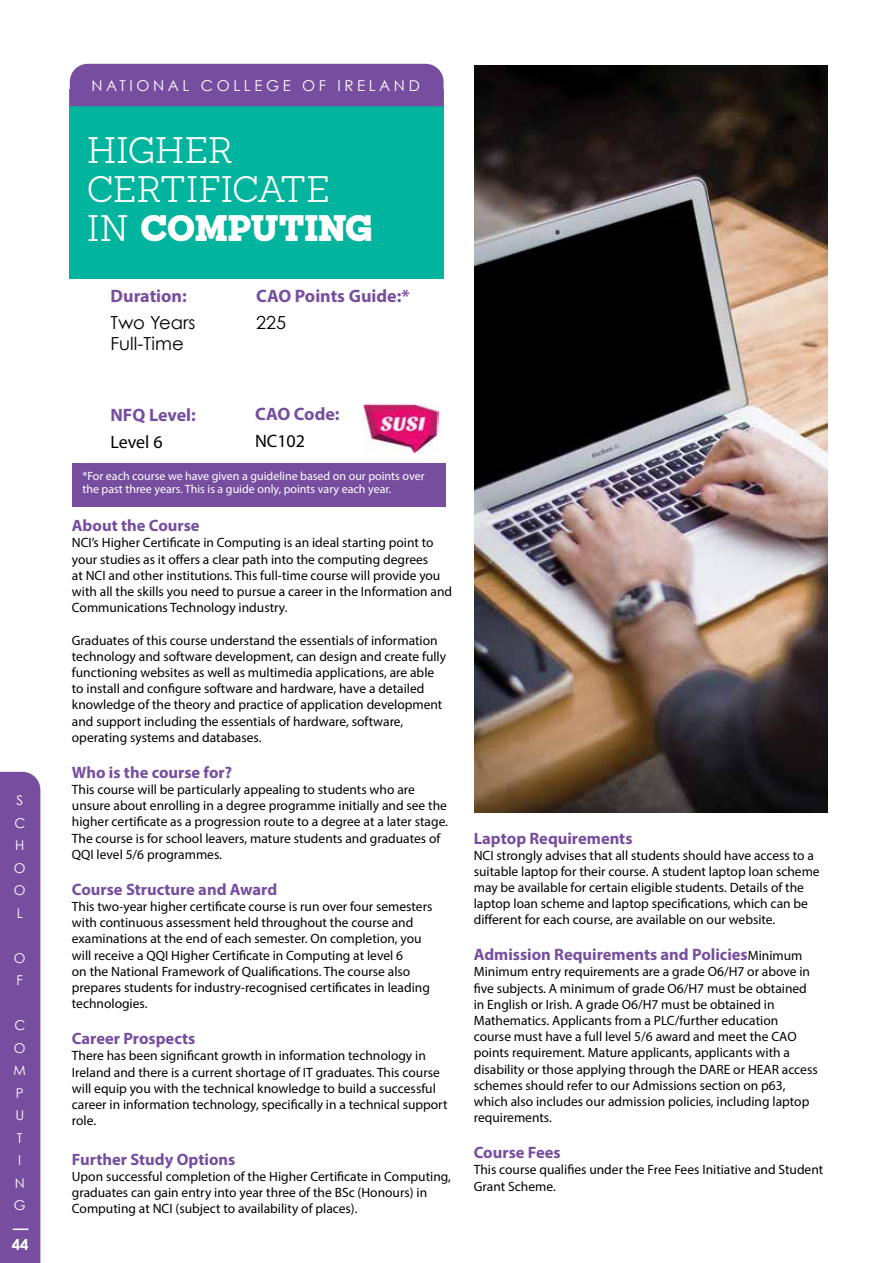
<style>
.page{position:relative;width:893px;height:1263px;background:#fff}
.page>*{position:absolute;margin:0;border:0;box-sizing:border-box;transform-origin:0 0}
.t1{font:300 36px/39px "Sanchez";letter-spacing:-.01em;color:#fff}
.t2{font:700 18px "Myriad Pro";color:#774e9f}
.t3{font:18px/21px "Century Gothic";color:#000}
.t4{font:18px "Myriad Pro";color:#000}
.t5{font:700 16.5px "Myriad Pro";color:#774e9f}
.t6{font:15px "Century Gothic";letter-spacing:.24em;color:#fff}
.t7{font:700 15px "Century Gothic";color:#fff}
.t8{font:13.5px/16.2px "Myriad Pro";color:#000}
.t9{font:13.5px/22.5px "Century Gothic";color:#fff}
.t10{font:12px/13.5px "Myriad Pro";color:#fff}
.s1{font-weight:900}
.s2{font-weight:400;font-size:13.5px;color:#000}
</style>
<div class="page">
<img style="left:474px;top:66px;width:353px;height:746px">
<div style="left:72px;top:463px;width:374px;height:44px;background:#774e9f"></div>
<img style="left:364px;top:404px;width:74px;height:50px">
<div style="left:70px;top:89px;width:374px;height:190px;background:#00b49d"></div>
<div style="left:70px;top:64px;width:374px;height:42px;background:#774e9f"></div>
<div style="left:0;top:772px;width:40px;height:491px;background:#774e9f"></div>
<p class="t9" style="left:14px;top:789px;width:13px">S<br>C<br>H<br>O<br>O<br>L</p>
<p class="t9" style="left:14px;top:946px;width:13px">O<br>F</p>
<p class="t9" style="left:14px;top:1014px;width:14px;text-align:center">C<br>O<br>M<br>P<br>U<br>T<br>I<br>N<br>G</p>
<p class="t7" style="left:12px;top:1235px;width:18px">44</p>
<p class="t6" style="left:91px;top:76px;width:330px">NATIONAL COLLEGE OF IRELAND</p>
<h1 class="t1" style="left:87px;top:131px;width:287px">HIGHER<br>CERTIFICATE<br>IN <span class="s1">COMPUTING</span></h1>
<h2 class="t2" style="left:111px;top:284px;width:78px">Duration:</h2>
<h2 class="t3" style="left:111px;top:312px;width:86px">Two Years<br>Full-Time</h2>
<h2 class="t2" style="left:256px;top:284px;width:155px">CAO Points Guide:*</h2>
<h2 class="t3" style="left:256px;top:312px;width:31px">225</h2>
<h2 class="t2" style="left:111px;top:403px;width:87px">NFQ Level:</h2>
<h2 class="t4" style="left:111px;top:431px;width:54px">Level 6</h2>
<h2 class="t2" style="left:255px;top:402px;width:86px">CAO Code:</h2>
<h2 class="t4" style="left:255px;top:430px;width:51px">NC102</h2>
<p class="t10" style="left:82px;top:469px;width:344px">*For each course we have given a guideline based on our points over the past three years. This is a guide only, points vary each year.</p>
<p class="t5" style="left:72px;top:515px;width:129px">About the Course</p>
<p class="t8" style="left:72px;top:534px;width:382px">NCI’s Higher Certificate in Computing is an ideal starting point to your studies as it offers a clear path into the computing degrees<br>at NCI and other institutions. This full-time course will provide you with all the skills you need to pursue a career in the Information and Communications Technology industry.</p>
<p class="t8" style="left:72px;top:632px;width:376px">Graduates of this course understand the essentials of information technology and software development, can design and create fully functioning websites as well as multimedia applications, are able to install and configure software and hardware, have a detailed knowledge of the theory and practice of application development and support including the essentials of hardware, software, operating systems and databases.</p>
<p class="t5" style="left:72px;top:761px;width:162px">Who is the course for?</p>
<p class="t8" style="left:72px;top:781px;width:378px">This course will be particularly appealing to students who are unsure about enrolling in a degree programme initially and see the higher certificate as a progression route to a degree at a later stage.<br>The course is for school leavers, mature students and graduates of QQI level 5/6 programmes.</p>
<p class="t5" style="left:72px;top:878px;width:207px">Course Structure and Award</p>
<p class="t8" style="left:72px;top:898px;width:362px">This two-year higher certificate course is run over four semesters with continuous assessment held throughout the course and examinations at the end of each semester. On completion, you will receive a QQI Higher Certificate in Computing at level 6<br>on the National Framework of Qualifications. The course also prepares students for industry-recognised certificates in leading technologies.</p>
<p class="t5" style="left:72px;top:1028px;width:125px">Career Prospects</p>
<p class="t8" style="left:72px;top:1047px;width:377px">There has been significant growth in information technology in Ireland and there is a current shortage of IT graduates. This course will equip you with the technical knowledge to build a successful career in information technology, specifically in a technical support role.</p>
<p class="t5" style="left:72px;top:1148px;width:165px">Further Study Options</p>
<p class="t8" style="left:72px;top:1168px;width:381px">Upon successful completion of the Higher Certificate in Computing, graduates can gain entry into year three of the BSc (Honours) in<br>Computing at NCI (subject to availability of places).</p>
<p class="t5" style="left:474px;top:827px;width:160px">Laptop Requirements</p>
<p class="t8" style="left:474px;top:847px;width:347px">NCI strongly advises that all students should have access to a suitable laptop for their course. A student laptop loan scheme may be available for certain eligible students. Details of the laptop loan scheme and laptop specifications, which can be different for each course, are available on our website.</p>
<p class="t5" style="left:474px;top:944px;width:330px">Admission Requirements and Policies<span class="s2">Minimum</span></p>
<p class="t8" style="left:474px;top:963px;width:345px">Minimum entry requirements are a grade O6/H7 or above in five subjects. A minimum of grade O6/H7 must be obtained in English or Irish. A grade O6/H7 must be obtained in Mathematics. Applicants from a PLC/further education course must have a full level 5/6 award and meet the CAO points requirement. Mature applicants, applicants with a disability or those applying through the DARE or HEAR access schemes should refer to our Admissions section on p63, which also includes our admission policies, including laptop requirements.</p>
<p class="t5" style="left:474px;top:1142px;width:88px">Course Fees</p>
<p class="t8" style="left:474px;top:1161px;width:351px">This course qualifies under the Free Fees Initiative and Student<br>Grant Scheme.</p>
</div>
